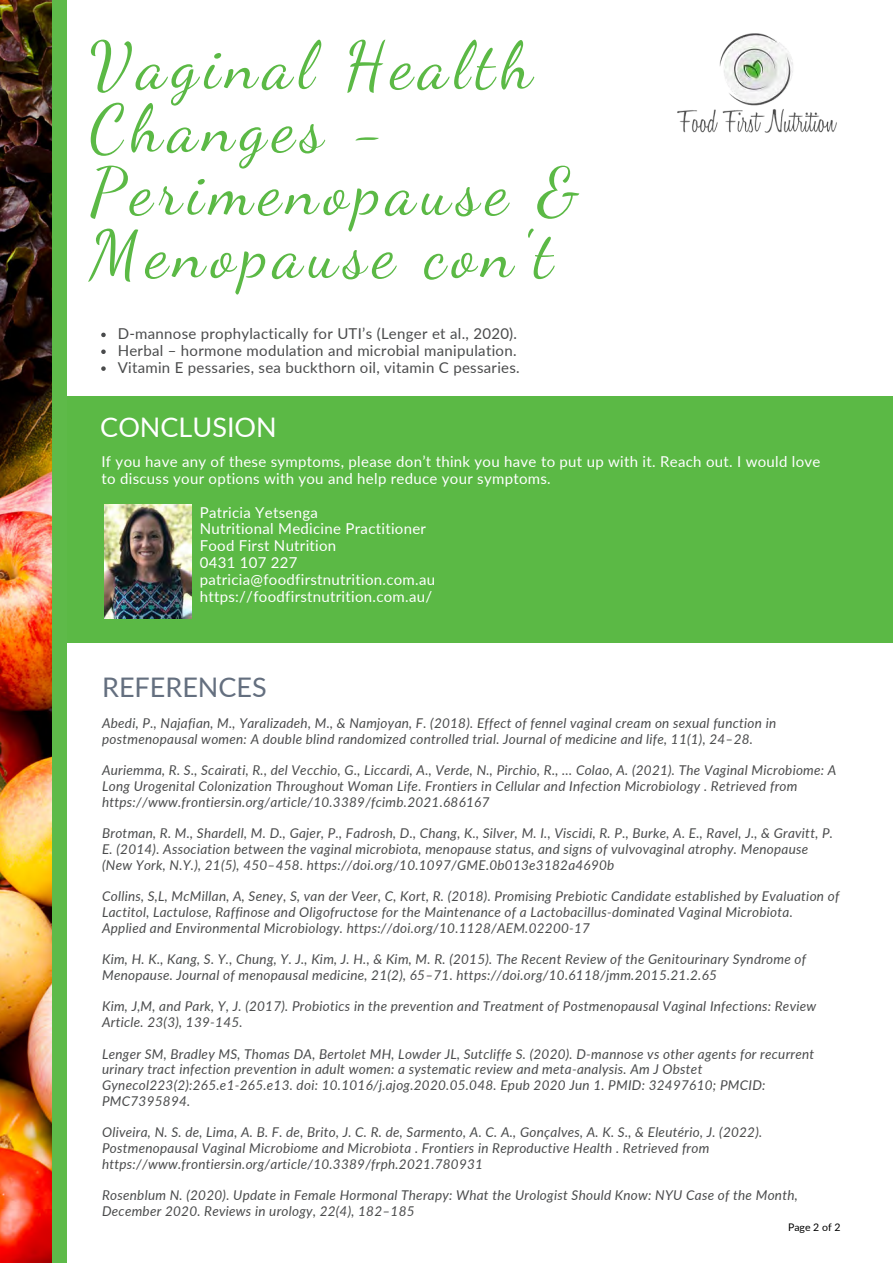
<style>
.page{position:relative;width:893px;height:1264px;background:#fff}
.page>*{position:absolute;margin:0;border:0;box-sizing:border-box;transform-origin:0 0}
.t1{font:66px/63px "Dancing Script";letter-spacing:.095em;color:#5bb945}
.t2{font:27px "Lato";color:#fff}
.t3{font:27px "Lato";color:#646f7f}
.t4{font:15px/16.8px "Lato";letter-spacing:.02em;color:#fff}
.t5{font:15px/16.8px "Lato";letter-spacing:.02em;color:#4a4b4c}
.t6{font:italic 13.5px/15.8px "Lato";letter-spacing:.02em;color:#4a4b4c}
.t7{font:10.5px "Lato";color:#000}
</style>
<div class="page">
<svg style="left:101px;top:332px;width:5px;height:5px"></svg>
<svg style="left:101px;top:349px;width:5px;height:5px"></svg>
<svg style="left:101px;top:366px;width:5px;height:5px"></svg>
<img style="left:677px;top:33px;width:160px;height:100px">
<div style="left:51px;top:0;width:16px;height:1262px;background:#5bb945"></div>
<img style="left:0;top:0;width:52px;height:1262px">
<div style="left:67px;top:396px;width:825px;height:246px;background:#5bb945"></div>
<img style="left:105px;top:504px;width:86px;height:114px">
<h1 class="t1" style="left:89px;top:34px;width:490px">Vaginal Health<br>Changes -<br>Perimenopause &amp;<br>Menopause con't</h1>
<p class="t5" style="left:118px;top:325px;width:403px">D-mannose prophylactically for UTI’s (Lenger et al., 2020).<br>Herbal – hormone modulation and microbial manipulation.<br>Vitamin E pessaries, sea buckthorn oil, vitamin C pessaries.</p>
<h2 class="t2" style="left:100px;top:410px;width:178px">CONCLUSION</h2>
<p class="t4" style="left:101px;top:453px;width:720px">If you have any of these symptoms, please don’t think you have to put up with it. Reach out. I would love to discuss your options with you and help reduce your symptoms.</p>
<p class="t4" style="left:200px;top:503px;width:237px">Patricia Yetsenga<br>Nutritional Medicine Practitioner<br>Food First Nutrition<br>0431 107 227 patricia@foodfirstnutrition.com.au https://foodfirstnutrition.com.au/</p>
<h2 class="t3" style="left:102px;top:670px;width:166px">REFERENCES</h2>
<p class="t6" style="left:102px;top:715px;width:675px">Abedi, P., Najafian, M., Yaralizadeh, M., &amp; Namjoyan, F. (2018). Effect of fennel vaginal cream on sexual function in postmenopausal women: A double blind randomized controlled trial. Journal of medicine and life, 11(1), 24–28.</p>
<p class="t6" style="left:102px;top:762px;width:735px">Auriemma, R. S., Scairati, R., del Vecchio, G., Liccardi, A., Verde, N., Pirchio, R., … Colao, A. (2021). The Vaginal Microbiome: A<br>Long Urogenital Colonization Throughout Woman Life. Frontiers in Cellular and Infection Microbiology . Retrieved from https://www.frontiersin.org/article/10.3389/fcimb.2021.686167</p>
<p class="t6" style="left:102px;top:825px;width:732px">Brotman, R. M., Shardell, M. D., Gajer, P., Fadrosh, D., Chang, K., Silver, M. I., Viscidi, R. P., Burke, A. E., Ravel, J., &amp; Gravitt, P.<br>E. (2014). Association between the vaginal microbiota, menopause status, and signs of vulvovaginal atrophy. Menopause (New York, N.Y.), 21(5), 450–458. https://doi.org/10.1097/GME.0b013e3182a4690b</p>
<p class="t6" style="left:102px;top:888px;width:738px">Collins, S,L, McMillan, A, Seney, S, van der Veer, C, Kort, R. (2018). Promising Prebiotic Candidate established by Evaluation of<br>Lactitol, Lactulose, Raffinose and Oligofructose for the Maintenance of a Lactobacillus-dominated Vaginal Microbiota.<br>Applied and Environmental Microbiology. https://doi.org/10.1128/AEM.02200-17</p>
<p class="t6" style="left:102px;top:951px;width:705px">Kim, H. K., Kang, S. Y., Chung, Y. J., Kim, J. H., &amp; Kim, M. R. (2015). The Recent Review of the Genitourinary Syndrome of<br>Menopause. Journal of menopausal medicine, 21(2), 65–71. https://doi.org/10.6118/jmm.2015.21.2.65</p>
<p class="t6" style="left:102px;top:998px;width:715px">Kim, J,M, and Park, Y, J. (2017). Probiotics in the prevention and Treatment of Postmenopausal Vaginal Infections: Review<br>Article. 23(3), 139-145.</p>
<p class="t6" style="left:102px;top:1045px;width:713px">Lenger SM, Bradley MS, Thomas DA, Bertolet MH, Lowder JL, Sutcliffe S. (2020). D-mannose vs other agents for recurrent urinary tract infection prevention in adult women: a systematic review and meta-analysis. Am J Obstet Gynecol223(2):265.e1-265.e13. doi: 10.1016/j.ajog.2020.05.048. Epub 2020 Jun 1. PMID: 32497610; PMCID:<br>PMC7395894.</p>
<p class="t6" style="left:102px;top:1124px;width:661px">Oliveira, N. S. de, Lima, A. B. F. de, Brito, J. C. R. de, Sarmento, A. C. A., Gonçalves, A. K. S., &amp; Eleutério, J. (2022).<br>Postmenopausal Vaginal Microbiome and Microbiota . Frontiers in Reproductive Health . Retrieved from https://www.frontiersin.org/article/10.3389/frph.2021.780931</p>
<p class="t6" style="left:102px;top:1187px;width:697px">Rosenblum N. (2020). Update in Female Hormonal Therapy: What the Urologist Should Know: NYU Case of the Month,<br>December 2020. Reviews in urology, 22(4), 182–185</p>
<p class="t7" style="left:788px;top:1220px;width:54px">Page 2 of 2</p>
</div>
